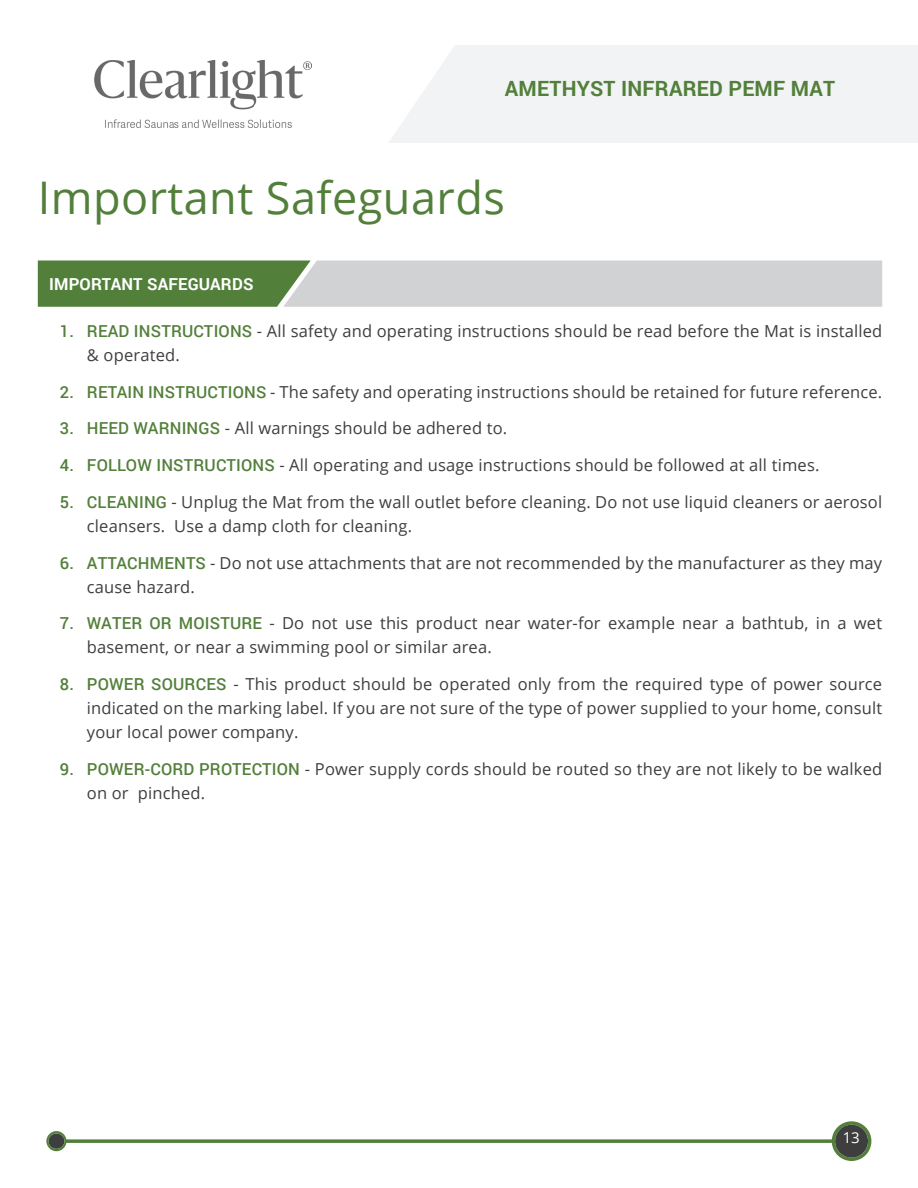
<style>
.page{position:relative;width:918px;height:1188px;background:#fff}
.page>*{position:absolute;margin:0;border:0;box-sizing:border-box;transform-origin:0 0}
.t1{font:45px "Open Sans";letter-spacing:.01em;color:#527f3a}
.t2{font:700 21px "Roboto";letter-spacing:.01em;color:#527f3a}
.text{font:16.5px/24px "Open Sans";letter-spacing:.01em;color:#3e3e3f}
.title_bars{font:700 16.5px "Roboto";letter-spacing:.01em;color:#fff}
.t3{font:15px "Open Sans";color:#fff}
.s1{font-family:"Roboto";font-weight:500;color:#527f3a}
</style>
<div class="page">
<svg style="left:46px;top:1121px;width:825px;height:40px"></svg>
<div style="left:0;top:45px;width:918px;height:98px;background:#f2f3f4"></div>
<svg style="left:0;top:45px;width:454px;height:98px;fill:#fff"></svg>
<img style="left:94px;top:60px;width:217px;height:68px">
<svg style="left:38px;top:260px;width:844px;height:47px;background:#acbaa7"></svg>
<p class="t2" style="left:505px;top:74px;width:332px">AMETHYST INFRARED PEMF MAT</p>
<p class="t1" style="left:38px;top:166px;width:469px">Important Safeguards</p>
<p class="title_bars" style="left:49px;top:273px;width:206px">IMPORTANT SAFEGUARDS</p>
<p class="text" style="left:87px;top:318px;width:797px;text-indent:-27px"><span class="s1">1. READ INSTRUCTIONS</span> - All safety and operating instructions should be read before the Mat is installed &amp; operated.</p>
<p class="text" style="left:60px;top:379px;width:824px"><span class="s1">2. RETAIN INSTRUCTIONS</span> - The safety and operating instructions should be retained for future reference.</p>
<p class="text" style="left:60px;top:416px;width:449px"><span class="s1">3. HEED WARNINGS</span> - All warnings should be adhered to.</p>
<p class="text" style="left:60px;top:453px;width:761px"><span class="s1">4. FOLLOW INSTRUCTIONS</span> - All operating and usage instructions should be followed at all times.</p>
<p class="text" style="left:87px;top:489px;width:797px;text-indent:-27px"><span class="s1">5. CLEANING</span> - Unplug the Mat from the wall outlet before cleaning. Do not use liquid cleaners or aerosol cleansers. Use a damp cloth for cleaning.</p>
<p class="text" style="left:87px;top:550px;width:797px;text-indent:-27px"><span class="s1">6. ATTACHMENTS</span> - Do not use attachments that are not recommended by the manufacturer as they may cause hazard.</p>
<p class="text" style="left:87px;top:611px;width:797px;text-indent:-27px"><span class="s1">7. WATER OR MOISTURE</span> - Do not use this product near water-for example near a bathtub, in a wet basement, or near a swimming pool or similar area.</p>
<p class="text" style="left:87px;top:672px;width:797px;text-align:justify;text-indent:-27px"><span class="s1">8. POWER SOURCES</span> - This product should be operated only from the required type of power source indicated on the marking label. If you are not sure of the type of power supplied to your home, consult your local power company.</p>
<p class="text" style="left:87px;top:756px;width:797px;text-indent:-27px"><span class="s1">9. POWER-CORD PROTECTION</span> - Power supply cords should be routed so they are not likely to be walked on or pinched.</p>
<p class="t3" style="left:843px;top:1127px;width:19px">13</p>
</div>
